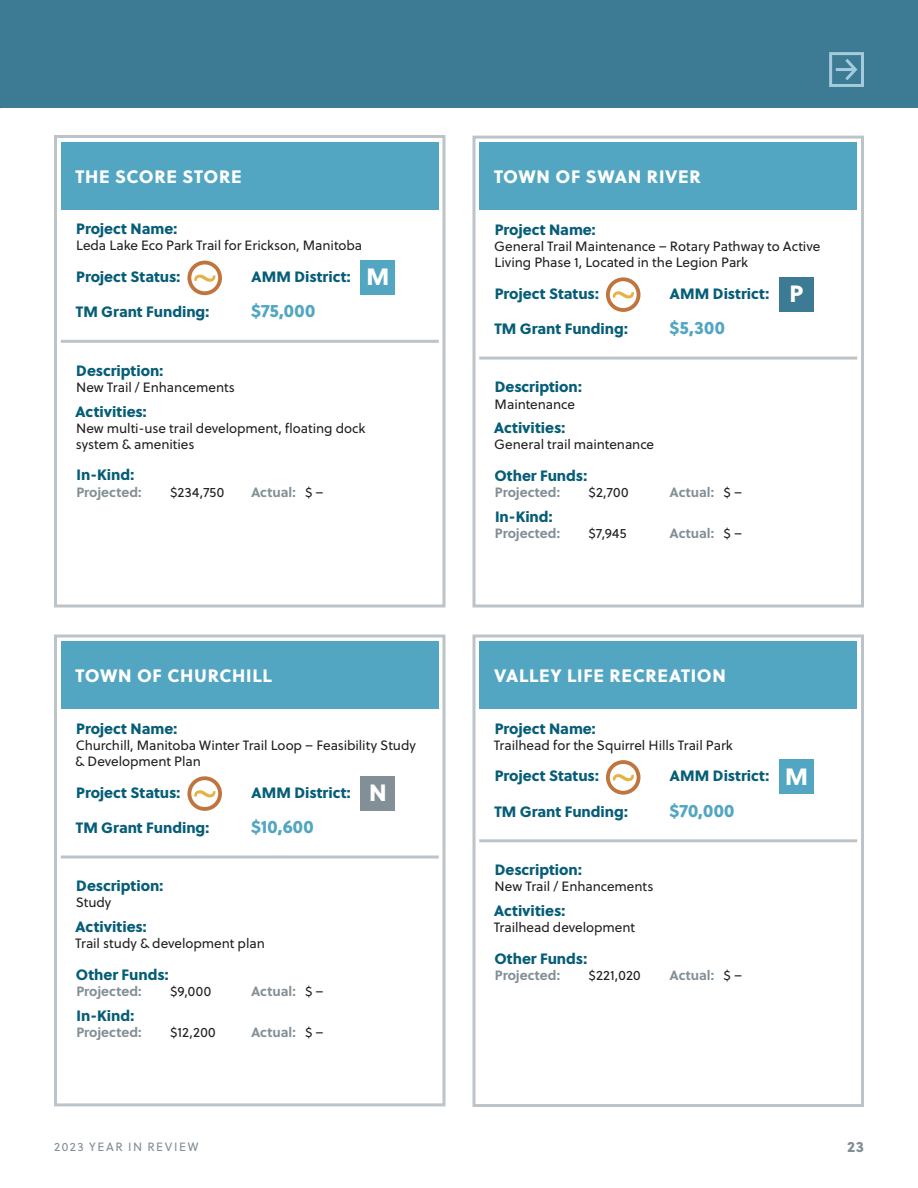
<style>
.page{position:relative;width:918px;height:1188px;background:#fff}
.page>*{position:absolute;margin:0;border:0;box-sizing:border-box;transform-origin:0 0}
.t1{font:23.55px "Soleil Xb";color:#fff}
.t2{font:18px "Soleil Xb";letter-spacing:.035em;color:#fff}
.t3{font:18px "Soleil Xb";letter-spacing:.02em;color:#52a6c2}
.t4{font:15px "Soleil Xb";letter-spacing:-.005em;color:#065d77}
.t5{font:15px "Soleil Xb";color:#828f96}
.t6{font:13.5px/16.2px "Soleil";letter-spacing:-.005em;color:#231f20}
.t7{font:700 13.5px "Soleil";color:#828f96}
.t8{font:12px "Soleil";letter-spacing:.13em;color:#828f96}
.s1{font-weight:400;color:#231f20}
</style>
<div class="page">
<div style="left:0;top:0;width:918px;height:108px;background:#3c7b93"></div>
<hr style="left:836px;top:68px;width:20px;height:3px;background:#a3cbdd">
<svg style="left:845px;top:59px;width:13px;height:21px"></svg>
<div style="left:829px;top:52px;width:35px;height:35px;border:3px solid #a3cbdd"></div>
<div style="left:61px;top:142px;width:378px;height:67px;background:#52a6c2"></div>
<div style="left:61px;top:641px;width:378px;height:68px;background:#52a6c2"></div>
<div style="left:479px;top:142px;width:378px;height:68px;background:#52a6c2"></div>
<div style="left:54px;top:135px;width:392px;height:472px;border:3px solid #bcc4c9"></div>
<div style="left:54px;top:634px;width:392px;height:472px;border:3px solid #bcc4c9"></div>
<div style="left:472px;top:136px;width:392px;height:472px;border:3px solid #bcc4c9"></div>
<div style="left:187px;top:261px;width:35px;height:34px;border:4px solid #c1753e;border-radius:50%"></div>
<svg style="left:194px;top:275px;width:21px;height:7px"></svg>
<div style="left:187px;top:776px;width:35px;height:35px;border:4px solid #c1753e;border-radius:50%"></div>
<svg style="left:194px;top:790px;width:21px;height:7px"></svg>
<div style="left:606px;top:277px;width:34px;height:35px;border:4px solid #c1753e;border-radius:50%"></div>
<svg style="left:613px;top:291px;width:21px;height:7px"></svg>
<hr style="left:61px;top:340px;width:378px;height:3px;background:#bcc4c9">
<hr style="left:61px;top:856px;width:378px;height:3px;background:#bcc4c9">
<hr style="left:479px;top:357px;width:378px;height:3px;background:#bcc4c9">
<div style="left:361px;top:260px;width:34px;height:35px;background:#52a6c2"></div>
<div style="left:479px;top:641px;width:378px;height:68px;background:#52a6c2"></div>
<div style="left:472px;top:634px;width:392px;height:473px;border:3px solid #bcc4c9"></div>
<div style="left:606px;top:760px;width:34px;height:35px;border:4px solid #c1753e;border-radius:50%"></div>
<svg style="left:613px;top:774px;width:21px;height:7px"></svg>
<hr style="left:479px;top:839px;width:378px;height:3px;background:#bcc4c9">
<div style="left:779px;top:760px;width:35px;height:34px;background:#52a6c2"></div>
<div style="left:361px;top:776px;width:34px;height:34px;background:#828f96"></div>
<div style="left:779px;top:277px;width:35px;height:34px;background:#3c7b93"></div>
<h2 class="t2" style="left:76px;top:162px;width:168px">THE SCORE STORE</h2>
<p class="t4" style="left:76px;top:217px;width:102px">Project Name:</p>
<p class="t6" style="left:76px;top:237px;width:288px">Leda Lake Eco Park Trail for Erickson, Manitoba</p>
<p class="t4" style="left:76px;top:265px;width:105px">Project Status:</p>
<p class="t4" style="left:251px;top:265px;width:101px">AMM District:</p>
<p class="t4" style="left:76px;top:300px;width:135px">TM Grant Funding:</p>
<h2 class="t3" style="left:251px;top:296px;width:66px">$75,000</h2>
<h1 class="t1" style="left:367px;top:258px;width:24px">M</h1>
<p class="t4" style="left:76px;top:358px;width:88px">Description:</p>
<p class="t6" style="left:76px;top:379px;width:160px">New Trail / Enhancements</p>
<p class="t4" style="left:75px;top:399px;width:73px">Activities:</p>
<p class="t6" style="left:76px;top:420px;width:291px">New multi-use trail development, floating dock system &amp; amenities</p>
<p class="t4" style="left:77px;top:463px;width:59px">In-Kind:</p>
<p class="t7" style="left:76px;top:481px;width:67px">Projected:</p>
<p class="t6" style="left:170px;top:483px;width:56px">$234,750</p>
<p class="t7" style="left:251px;top:481px;width:74px">Actual: <span class="s1">$ –</span></p>
<h2 class="t2" style="left:76px;top:662px;width:198px">TOWN OF CHURCHILL</h2>
<p class="t4" style="left:76px;top:717px;width:102px">Project Name:</p>
<p class="t6" style="left:75px;top:737px;width:342px">Churchill, Manitoba Winter Trail Loop – Feasibility Study &amp; Development Plan</p>
<p class="t4" style="left:76px;top:780px;width:105px">Project Status:</p>
<p class="t4" style="left:251px;top:780px;width:101px">AMM District:</p>
<p class="t4" style="left:76px;top:816px;width:135px">TM Grant Funding:</p>
<h2 class="t3" style="left:251px;top:812px;width:64px">$10,600</h2>
<h1 class="t1" style="left:369px;top:774px;width:19px">N</h1>
<p class="t4" style="left:76px;top:874px;width:88px">Description:</p>
<p class="t6" style="left:76px;top:894px;width:37px">Study</p>
<p class="t4" style="left:75px;top:915px;width:73px">Activities:</p>
<p class="t6" style="left:75px;top:935px;width:191px">Trail study &amp; development plan</p>
<p class="t4" style="left:76px;top:963px;width:94px">Other Funds:</p>
<p class="t7" style="left:76px;top:981px;width:67px">Projected:</p>
<p class="t6" style="left:170px;top:983px;width:43px">$9,000</p>
<p class="t7" style="left:251px;top:981px;width:74px">Actual: <span class="s1">$ –</span></p>
<p class="t4" style="left:77px;top:1004px;width:59px">In-Kind:</p>
<p class="t7" style="left:76px;top:1022px;width:67px">Projected:</p>
<p class="t6" style="left:170px;top:1024px;width:47px">$12,200</p>
<p class="t7" style="left:251px;top:1022px;width:74px">Actual: <span class="s1">$ –</span></p>
<h2 class="t2" style="left:494px;top:163px;width:209px">TOWN OF SWAN RIVER</h2>
<p class="t4" style="left:495px;top:218px;width:102px">Project Name:</p>
<p class="t6" style="left:494px;top:238px;width:328px">General Trail Maintenance – Rotary Pathway to Active<br>Living Phase 1, Located in the Legion Park</p>
<p class="t4" style="left:495px;top:282px;width:105px">Project Status:</p>
<p class="t4" style="left:670px;top:282px;width:101px">AMM District:</p>
<p class="t4" style="left:494px;top:317px;width:135px">TM Grant Funding:</p>
<h2 class="t3" style="left:670px;top:313px;width:57px">$5,300</h2>
<h1 class="t1" style="left:790px;top:275px;width:15px">P</h1>
<p class="t4" style="left:495px;top:375px;width:88px">Description:</p>
<p class="t6" style="left:495px;top:395px;width:82px">Maintenance</p>
<p class="t4" style="left:494px;top:416px;width:73px">Activities:</p>
<p class="t6" style="left:494px;top:436px;width:161px">General trail maintenance</p>
<p class="t4" style="left:494px;top:464px;width:94px">Other Funds:</p>
<p class="t7" style="left:495px;top:482px;width:67px">Projected:</p>
<p class="t6" style="left:589px;top:484px;width:41px">$2,700</p>
<p class="t7" style="left:670px;top:482px;width:74px">Actual: <span class="s1">$ –</span></p>
<p class="t4" style="left:495px;top:505px;width:59px">In-Kind:</p>
<p class="t7" style="left:495px;top:523px;width:67px">Projected:</p>
<p class="t6" style="left:589px;top:525px;width:39px">$7,945</p>
<p class="t7" style="left:670px;top:523px;width:74px">Actual: <span class="s1">$ –</span></p>
<h2 class="t2" style="left:494px;top:662px;width:233px">VALLEY LIFE RECREATION</h2>
<p class="t4" style="left:495px;top:717px;width:102px">Project Name:</p>
<p class="t6" style="left:494px;top:737px;width:241px">Trailhead for the Squirrel Hills Trail Park</p>
<p class="t4" style="left:495px;top:764px;width:105px">Project Status:</p>
<p class="t4" style="left:670px;top:764px;width:101px">AMM District:</p>
<p class="t4" style="left:494px;top:799px;width:135px">TM Grant Funding:</p>
<h2 class="t3" style="left:670px;top:796px;width:66px">$70,000</h2>
<p class="t4" style="left:495px;top:858px;width:88px">Description:</p>
<p class="t6" style="left:495px;top:878px;width:160px">New Trail / Enhancements</p>
<p class="t4" style="left:494px;top:899px;width:73px">Activities:</p>
<p class="t6" style="left:494px;top:919px;width:143px">Trailhead development</p>
<p class="t4" style="left:494px;top:947px;width:94px">Other Funds:</p>
<p class="t7" style="left:495px;top:965px;width:67px">Projected:</p>
<p class="t6" style="left:589px;top:967px;width:54px">$221,020</p>
<p class="t7" style="left:670px;top:965px;width:74px">Actual: <span class="s1">$ –</span></p>
<h1 class="t1" style="left:785px;top:758px;width:24px">M</h1>
<p class="t8" style="left:54px;top:1138px;width:146px">2023 YEAR IN REVIEW</p>
<p class="t5" style="left:847px;top:1134px;width:18px">23</p>
</div>
